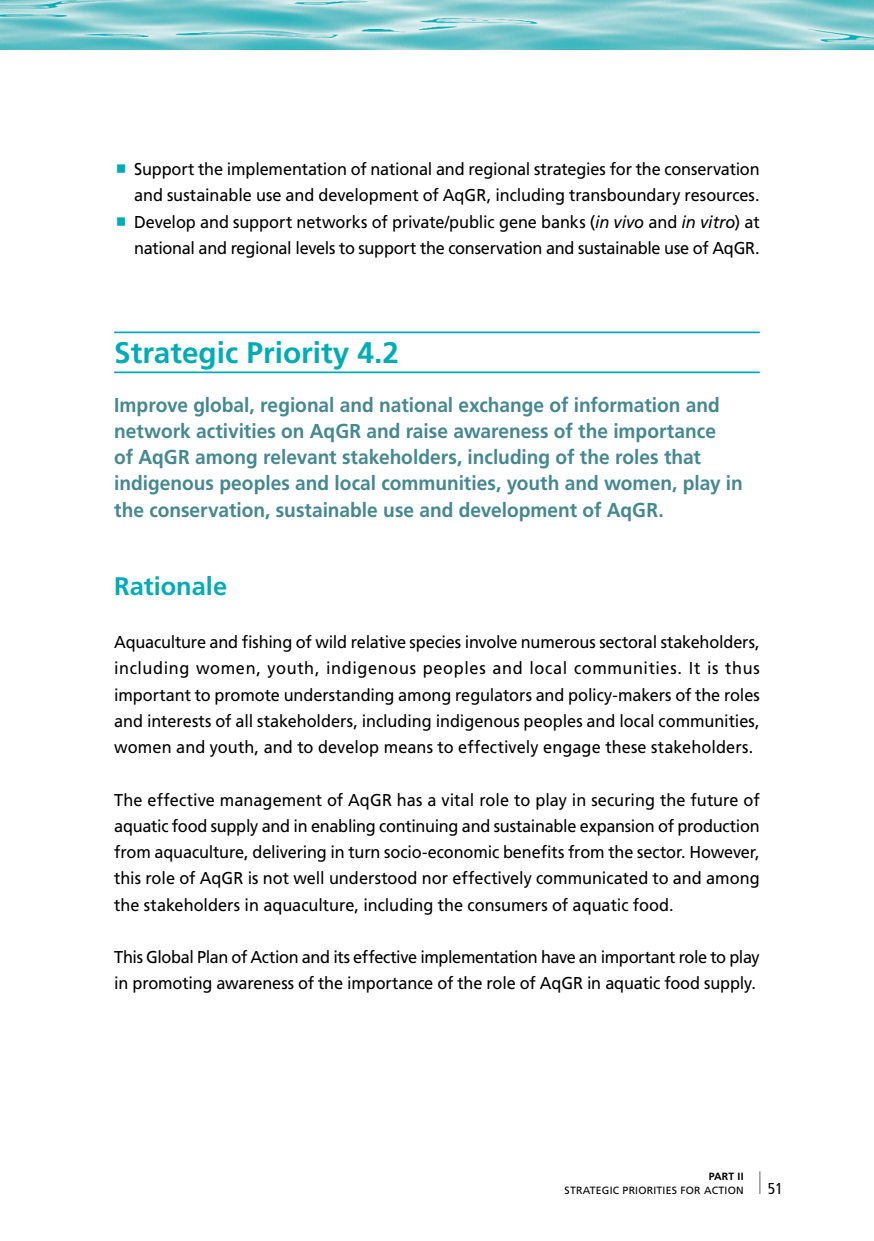
<style>
.page{position:relative;width:874px;height:1241px;background:#fff}
.page>*{position:absolute;margin:0;border:0;box-sizing:border-box;transform-origin:0 0}
.Heading03_Part_II_St{font:700 29.75px "Frutiger LT Std";color:#00acb6}
.Heading03_Part_II{font:700 25.38px "Frutiger LT Std";color:#00acb6}
.Heading03_Part_II_St-2{font:700 20.12px/26.2px "Frutiger LT Std";color:#458890;scale:.95 1}
.main_text{font:17.15px/26.2px "Frutiger LT Std";letter-spacing:-.01em;color:#000;scale:.95 1}
.t1{font:condensed 15.75px "Frutiger LT Std";color:#000}
.t2{font:10.5px "Frutiger LT Std";letter-spacing:.02em;color:#000}
.t3{font:700 10.5px "Frutiger LT Std";letter-spacing:.01em;color:#000}
.s1{font-style:italic}
</style>
<div class="page">
<img style="left:0;top:0;width:873px;height:50px">
<hr style="left:758px;top:1171px;width:2px;height:22px;background:#9c9e9f">
<hr style="left:114px;top:331px;width:645px;height:2px;background:#00acb6">
<hr style="left:114px;top:371px;width:645px;height:2px;background:#00acb6">
<p class="main_text" style="left:134px;top:156px;width:659px">Support the implementation of national and regional strategies for the conservation and sustainable use and development of AqGR, including transboundary resources.</p>
<p class="main_text" style="left:134px;top:209px;width:659px">Develop and support networks of private/public gene banks (<span class="s1">in vivo</span> and <span class="s1">in vitro</span>) at national and regional levels to support the conservation and sustainable use of AqGR.</p>
<p class="Heading03_Part_II_St" style="left:114px;top:335px;width:286px">Strategic Priority 4.2</p>
<p class="Heading03_Part_II_St-2" style="left:114px;top:391px;width:663px">Improve global, regional and national exchange of information and network activities on AqGR and raise awareness of the importance<br>of AqGR among relevant stakeholders, including of the roles that indigenous peoples and local communities, youth and women, play in the conservation, sustainable use and development of AqGR.</p>
<p class="Heading03_Part_II" style="left:114px;top:571px;width:114px">Rationale</p>
<p class="main_text" style="left:114px;top:629px;width:680px;text-align:justify">Aquaculture and fishing of wild relative species involve numerous sectoral stakeholders, including women, youth, indigenous peoples and local communities. It is thus important to promote understanding among regulators and policy-makers of the roles and interests of all stakeholders, including indigenous peoples and local communities, women and youth, and to develop means to effectively engage these stakeholders.</p>
<p class="main_text" style="left:114px;top:786px;width:680px;text-align:justify">The effective management of AqGR has a vital role to play in securing the future of aquatic food supply and in enabling continuing and sustainable expansion of production from aquaculture, delivering in turn socio-economic benefits from the sector. However, this role of AqGR is not well understood nor effectively communicated to and among the stakeholders in aquaculture, including the consumers of aquatic food.</p>
<p class="main_text" style="left:114px;top:944px;width:680px">This Global Plan of Action and its effective implementation have an important role to play in promoting awareness of the importance of the role of AqGR in aquatic food supply.</p>
<p class="t3" style="left:708px;top:1169px;width:36px">PART II</p>
<p class="t2" style="left:564px;top:1183px;width:180px">STRATEGIC PRIORITIES FOR ACTION</p>
<p class="t1" style="left:767px;top:1178px;width:17px">51</p>
</div>
